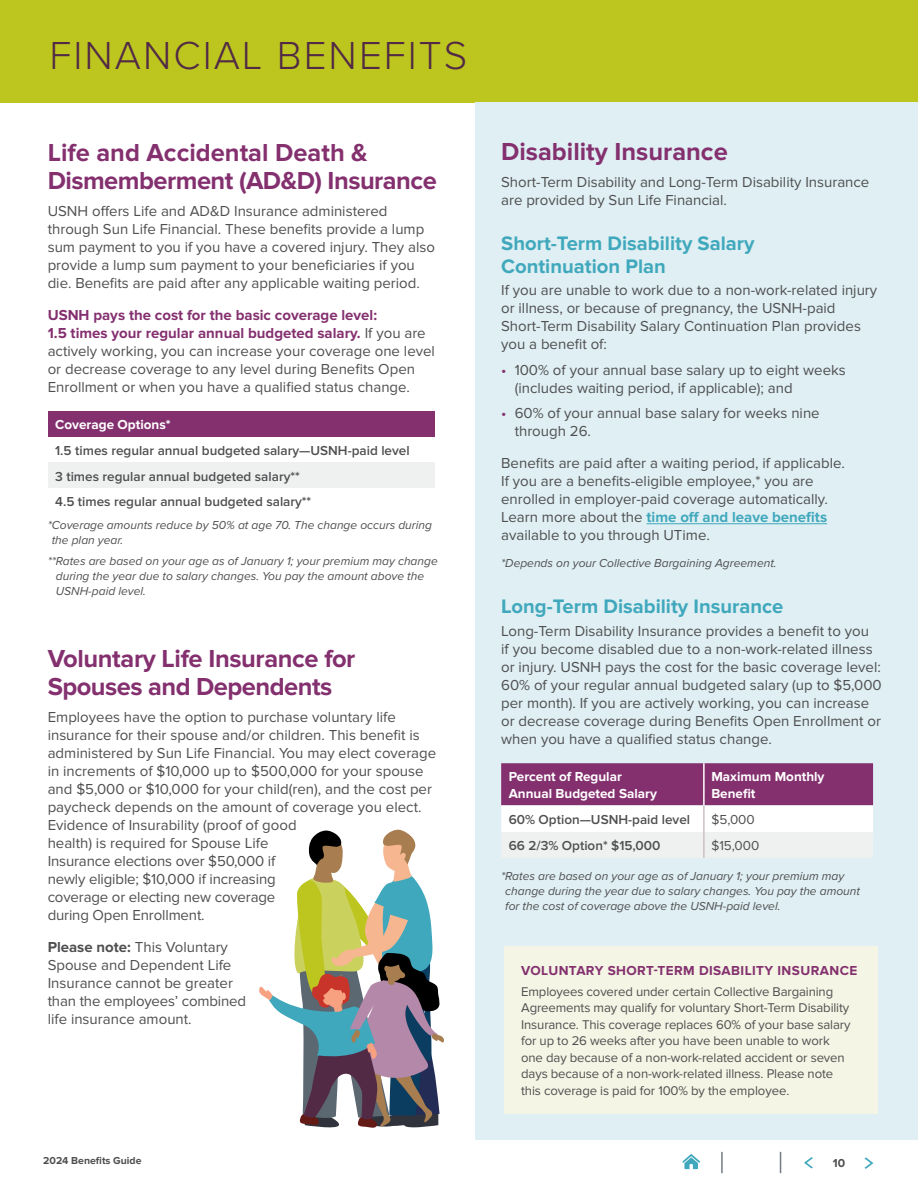
<style>
.page{position:relative;width:918px;height:1188px;background:#fff}
.page>*{position:absolute;margin:0;border:0;box-sizing:border-box;transform-origin:0 0}
.t1{font:300 40.5px "Proxima Nova";letter-spacing:.05em;color:#522a45}
.t2{font:700 25.5px/28.5px "Proxima Nova";letter-spacing:-.015em;color:#84306f}
.t3{font:700 20.25px/22.5px "Proxima Nova";color:#40a8bc}
.t4{font:15px/18px "Proxima Nova";color:#4f4f51}
.t5{font:600 13.5px/25.7px "Proxima Nova";color:#4f4f51}
.t6{font:700 13.5px/16.5px "Proxima Nova";color:#fff}
.t7{font:700 13.5px "Proxima Nova";letter-spacing:.03em;color:#84306f}
.t8{font:13.5px "Proxima Nova";color:#4f4f51}
.t9{font:13.2px/16.5px "Proxima Nova";letter-spacing:-.01em;color:#4f4f51}
.t10{font:italic 12px/15px "Proxima Nova";color:#4f4f51}
.t11{font:700 12px "Proxima Nova";color:#4f4f51}
.t12{font:700 10.5px "Proxima Nova";color:#4f4f51}
.s1{font-weight:700;color:#84306f}
.s2{font-weight:700}
.s3{color:#84306f}
.s4{font-weight:700;color:#40a8bc}
</style>
<div class="page">
<div style="left:0;top:0;width:918px;height:103px;background:#bdc61f"></div>
<svg style="left:682px;top:1154px;width:18px;height:15px"></svg>
<hr style="left:721px;top:1152px;width:2px;height:21px;background:#747a84">
<svg style="left:780px;top:1152px;width:1px;height:21px"></svg>
<svg style="left:864px;top:1157px;width:9px;height:12px"></svg>
<svg style="left:804px;top:1157px;width:9px;height:11px"></svg>
<div style="left:475px;top:103px;width:443px;height:1037px;background:#dfeff3"></div>
<hr style="left:647px;top:523px;width:180px;height:1px;background:#40a8bc">
<svg style="left:501px;top:763px;width:372px;height:95px"></svg>
<hr style="left:703px;top:805px;width:2px;height:27px;background:#cbc0c7">
<hr style="left:703px;top:832px;width:2px;height:26px;background:#cbc0c7">
<hr style="left:703px;top:763px;width:2px;height:42px;background:#fff">
<div style="left:505px;top:946px;width:373px;height:168px;background:#f4f5e4"></div>
<div style="left:48px;top:411px;width:387px;height:26px;background:#84306f"></div>
<div style="left:48px;top:462px;width:387px;height:26px;background:#eff0f0"></div>
<svg style="left:259px;top:830px;width:185px;height:298px"></svg>
<h1 class="t1" style="left:50px;top:25px;width:419px">FINANCIAL BENEFITS</h1>
<h2 class="t2" style="left:48px;top:138px;width:391px">Life and Accidental Death &amp;<br>Dismemberment (AD&amp;D) Insurance</h2>
<p class="t4" style="left:48px;top:202px;width:389px">USNH offers Life and AD&amp;D Insurance administered through Sun Life Financial. These benefits provide a lump sum payment to you if you have a covered injury. They also provide a lump sum payment to your beneficiaries if you die. Benefits are paid after any applicable waiting period.</p>
<p class="t4" style="left:48px;top:306px;width:389px"><span class="s1">USNH pays the cost for the basic coverage level:<br>1.5 times your regular annual budgeted salary.</span> If you are actively working, you can increase your coverage one level or decrease coverage to any level during Benefits Open Enrollment or when you have a qualified status change.</p>
<p class="t6" style="left:55px;top:417px;width:117px">Coverage Options*</p>
<p class="t5" style="left:55px;top:438px;width:356px">1.5 times regular annual budgeted salary—USNH-paid level<br>3 times regular annual budgeted salary**<br>4.5 times regular annual budgeted salary**</p>
<p class="t10" style="left:52px;top:517px;width:382px;text-indent:-4px">*Coverage amounts reduce by 50% at age 70. The change occurs during the plan year.</p>
<p class="t10" style="left:56px;top:553px;width:383px;text-indent:-8px">**Rates are based on your age as of January 1; your premium may change during the year due to salary changes. You pay the amount above the<br>USNH-paid level.</p>
<h2 class="t2" style="left:48px;top:645px;width:309px">Voluntary Life Insurance for<br>Spouses and Dependents</h2>
<p class="t4" style="left:48px;top:708px;width:390px">Employees have the option to purchase voluntary life insurance for their spouse and/or children. This benefit is administered by Sun Life Financial. You may elect coverage in increments of $10,000 up to $500,000 for your spouse and $5,000 or $10,000 for your child(ren), and the cost per paycheck depends on the amount of coverage you elect.<br>Evidence of Insurability (proof of good<br>health) is required for Spouse Life<br>Insurance elections over $50,000 if<br>newly eligible; $10,000 if increasing<br>coverage or electing new coverage<br>during Open Enrollment.</p>
<p class="t4" style="left:48px;top:938px;width:200px"><span class="s2">Please note:</span> This Voluntary<br>Spouse and Dependent Life<br>Insurance cannot be greater than the employees’ combined life insurance amount.</p>
<h2 class="t2" style="left:501px;top:138px;width:228px">Disability Insurance</h2>
<p class="t4" style="left:501px;top:173px;width:370px">Short-Term Disability and Long-Term Disability Insurance are provided by Sun Life Financial.</p>
<h3 class="t3" style="left:501px;top:233px;width:255px">Short-Term Disability Salary<br>Continuation Plan</h3>
<p class="t4" style="left:501px;top:281px;width:378px">If you are unable to work due to a non-work-related injury or illness, or because of pregnancy, the USNH-paid Short-Term Disability Salary Continuation Plan provides you a benefit of:</p>
<p class="t4" style="left:515px;top:361px;width:333px;text-indent:-14px"><span class="s3">•</span> 100% of your annual base salary up to eight weeks (includes waiting period, if applicable); and</p>
<p class="t4" style="left:515px;top:404px;width:307px;text-indent:-14px"><span class="s3">•</span> 60% of your annual base salary for weeks nine through 26.</p>
<p class="t4" style="left:501px;top:454px;width:345px">Benefits are paid after a waiting period, if applicable.<br>If you are a benefits-eligible employee,* you are enrolled in employer-paid coverage automatically.<br>Learn more about the <span class="s4">time off and leave benefits </span>available to you through UTime.</p>
<p class="t10" style="left:501px;top:555px;width:277px">*Depends on your Collective Bargaining Agreement.</p>
<h3 class="t3" style="left:501px;top:596px;width:284px">Long-Term Disability Insurance</h3>
<p class="t4" style="left:501px;top:622px;width:382px">Long-Term Disability Insurance provides a benefit to you<br>if you become disabled due to a non-work-related illness or injury. USNH pays the cost for the basic coverage level:<br>60% of your regular annual budgeted salary (up to $5,000 per month). If you are actively working, you can increase or decrease coverage during Benefits Open Enrollment or when you have a qualified status change.</p>
<p class="t6" style="left:509px;top:769px;width:150px">Percent of Regular<br>Annual Budgeted Salary</p>
<p class="t6" style="left:711px;top:769px;width:115px">Maximum Monthly<br>Benefit</p>
<p class="t5" style="left:509px;top:807px;width:183px">60% Option—USNH-paid level</p>
<p class="t8" style="left:711px;top:811px;width:45px">$5,000</p>
<p class="t5" style="left:509px;top:833px;width:153px">66 2/3% Option* $15,000</p>
<p class="t8" style="left:711px;top:838px;width:50px">$15,000</p>
<p class="t10" style="left:505px;top:868px;width:356px;text-indent:-4px">*Rates are based on your age as of January 1; your premium may change during the year due to salary changes. You pay the amount for the cost of coverage above the USNH-paid level.</p>
<p class="t7" style="left:521px;top:962px;width:338px">VOLUNTARY SHORT-TERM DISABILITY INSURANCE</p>
<p class="t9" style="left:521px;top:983px;width:331px">Employees covered under certain Collective Bargaining Agreements may qualify for voluntary Short-Term Disability Insurance. This coverage replaces 60% of your base salary for up to 26 weeks after you have been unable to work one day because of a non-work-related accident or seven days because of a non-work-related illness. Please note this coverage is paid for 100% by the employee.</p>
<p class="t12" style="left:43px;top:1155px;width:100px">2024 Benefits Guide</p>
<p class="t11" style="left:833px;top:1157px;width:14px">10</p>
</div>
